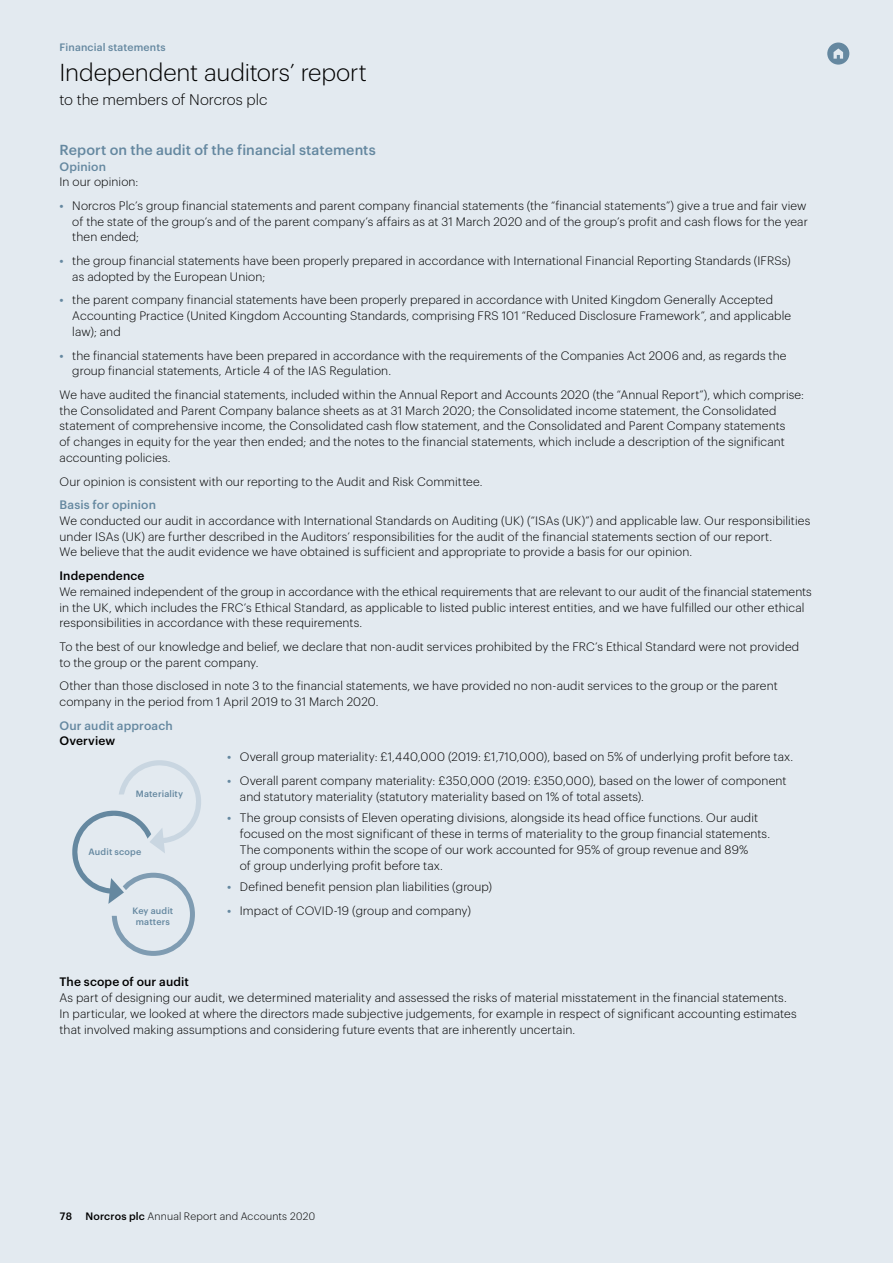
<style>
.page{position:relative;width:893px;height:1263px;background:#e3eaf0}
.page>*{position:absolute;margin:0;border:0;box-sizing:border-box;transform-origin:0 0}
.t1{font:300 24px "Graphik";letter-spacing:-.005em;color:#000}
.t2{font:300 15px "Graphik";letter-spacing:.005em;color:#000}
.t3{font:500 14.25px "Graphik";letter-spacing:.005em;color:#6588a0}
.t4{font:300 12px/15.8px "Graphik";letter-spacing:.01em;color:#000}
.t5{font:500 12px "Graphik";letter-spacing:.01em;color:#6588a0}
.t6{font:500 12px "Graphik";letter-spacing:.015em;color:#000}
.t7{font:300 10.5px "Graphik";letter-spacing:.015em;color:#000}
.t8{font:500 10.5px "Graphik";letter-spacing:.015em;color:#6588a0}
.t9{font:500 10.5px "Graphik";color:#000}
.t10{font:500 9px/10.5px "Graphik";letter-spacing:.02em;color:#6588a0;text-align:center}
.s1{font-weight:500;color:#6588a0}
.s2{font-weight:500}
</style>
<div class="page">
<svg style="left:72px;top:760px;width:129px;height:196px"></svg>
<svg style="left:827px;top:43px;width:22px;height:22px"></svg>
<p class="t8" style="left:60px;top:39px;width:108px">Financial statements</p>
<h1 class="t1" style="left:60px;top:55px;width:309px">Independent auditors’ report</h1>
<p class="t2" style="left:60px;top:88px;width:210px">to the members of Norcros plc</p>
<p class="t3" style="left:60px;top:139px;width:318px">Report on the audit of the financial statements</p>
<p class="t5" style="left:60px;top:157px;width:48px">Opinion</p>
<p class="t4" style="left:60px;top:173px;width:80px">In our opinion:</p>
<p class="t4" style="left:72px;top:197px;width:737px;text-indent:-13px"><span class="s1">•</span> Norcros Plc’s group financial statements and parent company financial statements (the “financial statements”) give a true and fair view of the state of the group’s and of the parent company’s affairs as at 31 March 2020 and of the group’s profit and cash flows for the year then ended;</p>
<p class="t4" style="left:72px;top:252px;width:720px;text-indent:-13px"><span class="s1">•</span> the group financial statements have been properly prepared in accordance with International Financial Reporting Standards (IFRSs) as adopted by the European Union;</p>
<p class="t4" style="left:72px;top:291px;width:720px;text-indent:-13px"><span class="s1">•</span> the parent company financial statements have been properly prepared in accordance with United Kingdom Generally Accepted<br>Accounting Practice (United Kingdom Accounting Standards, comprising FRS 101 “Reduced Disclosure Framework”, and applicable law); and</p>
<p class="t4" style="left:72px;top:346px;width:716px;text-indent:-13px"><span class="s1">•</span> the financial statements have been prepared in accordance with the requirements of the Companies Act 2006 and, as regards the group financial statements, Article 4 of the IAS Regulation.</p>
<p class="t4" style="left:60px;top:386px;width:746px">We have audited the financial statements, included within the Annual Report and Accounts 2020 (the “Annual Report”), which comprise: the Consolidated and Parent Company balance sheets as at 31 March 2020; the Consolidated income statement, the Consolidated statement of comprehensive income, the Consolidated cash flow statement, and the Consolidated and Parent Company statements<br>of changes in equity for the year then ended; and the notes to the financial statements, which include a description of the significant accounting policies.</p>
<p class="t4" style="left:60px;top:472px;width:424px">Our opinion is consistent with our reporting to the Audit and Risk Committee.</p>
<p class="t5" style="left:60px;top:496px;width:98px">Basis for opinion</p>
<p class="t4" style="left:60px;top:512px;width:752px">We conducted our audit in accordance with International Standards on Auditing (UK) (“ISAs (UK)”) and applicable law. Our responsibilities under ISAs (UK) are further described in the Auditors’ responsibilities for the audit of the financial statements section of our report.<br>We believe that the audit evidence we have obtained is sufficient and appropriate to provide a basis for our opinion.</p>
<p class="t6" style="left:60px;top:566px;width:87px">Independence</p>
<p class="t4" style="left:60px;top:583px;width:754px">We remained independent of the group in accordance with the ethical requirements that are relevant to our audit of the financial statements in the UK, which includes the FRC’s Ethical Standard, as applicable to listed public interest entities, and we have fulfilled our other ethical responsibilities in accordance with these requirements.</p>
<p class="t4" style="left:60px;top:638px;width:741px">To the best of our knowledge and belief, we declare that non-audit services prohibited by the FRC’s Ethical Standard were not provided to the group or the parent company.</p>
<p class="t4" style="left:60px;top:677px;width:720px">Other than those disclosed in note 3 to the financial statements, we have provided no non-audit services to the group or the parent company in the period from 1 April 2019 to 31 March 2020.</p>
<p class="t5" style="left:60px;top:716px;width:115px">Our audit approach</p>
<p class="t6" style="left:60px;top:732px;width:57px">Overview</p>
<p class="t10" style="left:136px;top:788px;width:49px">Materiality</p>
<p class="t10" style="left:89px;top:845px;width:54px">Audit scope</p>
<p class="t10" style="left:133px;top:905px;width:42px">Key audit matters</p>
<p class="t4" style="left:227px;top:748px;width:567px"><span class="s1">•</span> Overall group materiality: £1,440,000 (2019: £1,710,000), based on 5% of underlying profit before tax.</p>
<p class="t4" style="left:240px;top:772px;width:548px;text-indent:-13px"><span class="s1">•</span> Overall parent company materiality: £350,000 (2019: £350,000), based on the lower of component and statutory materiality (statutory materiality based on 1% of total assets).</p>
<p class="t4" style="left:240px;top:809px;width:532px;text-indent:-13px"><span class="s1">•</span> The group consists of Eleven operating divisions, alongside its head office functions. Our audit focused on the most significant of these in terms of materiality to the group financial statements.<br>The components within the scope of our work accounted for 95% of group revenue and 89%<br>of group underlying profit before tax.</p>
<p class="t4" style="left:227px;top:878px;width:267px"><span class="s1">•</span> Defined benefit pension plan liabilities (group)</p>
<p class="t4" style="left:227px;top:902px;width:245px"><span class="s1">•</span> Impact of COVID-19 (group and company)</p>
<p class="t6" style="left:60px;top:973px;width:131px">The scope of our audit</p>
<p class="t4" style="left:60px;top:989px;width:739px">As part of designing our audit, we determined materiality and assessed the risks of material misstatement in the financial statements.<br>In particular, we looked at where the directors made subjective judgements, for example in respect of significant accounting estimates that involved making assumptions and considering future events that are inherently uncertain.</p>
<p class="t9" style="left:60px;top:1209px;width:14px">78</p>
<p class="t7" style="left:85px;top:1209px;width:231px"><span class="s2">Norcros plc</span> Annual Report and Accounts 2020</p>
</div>
